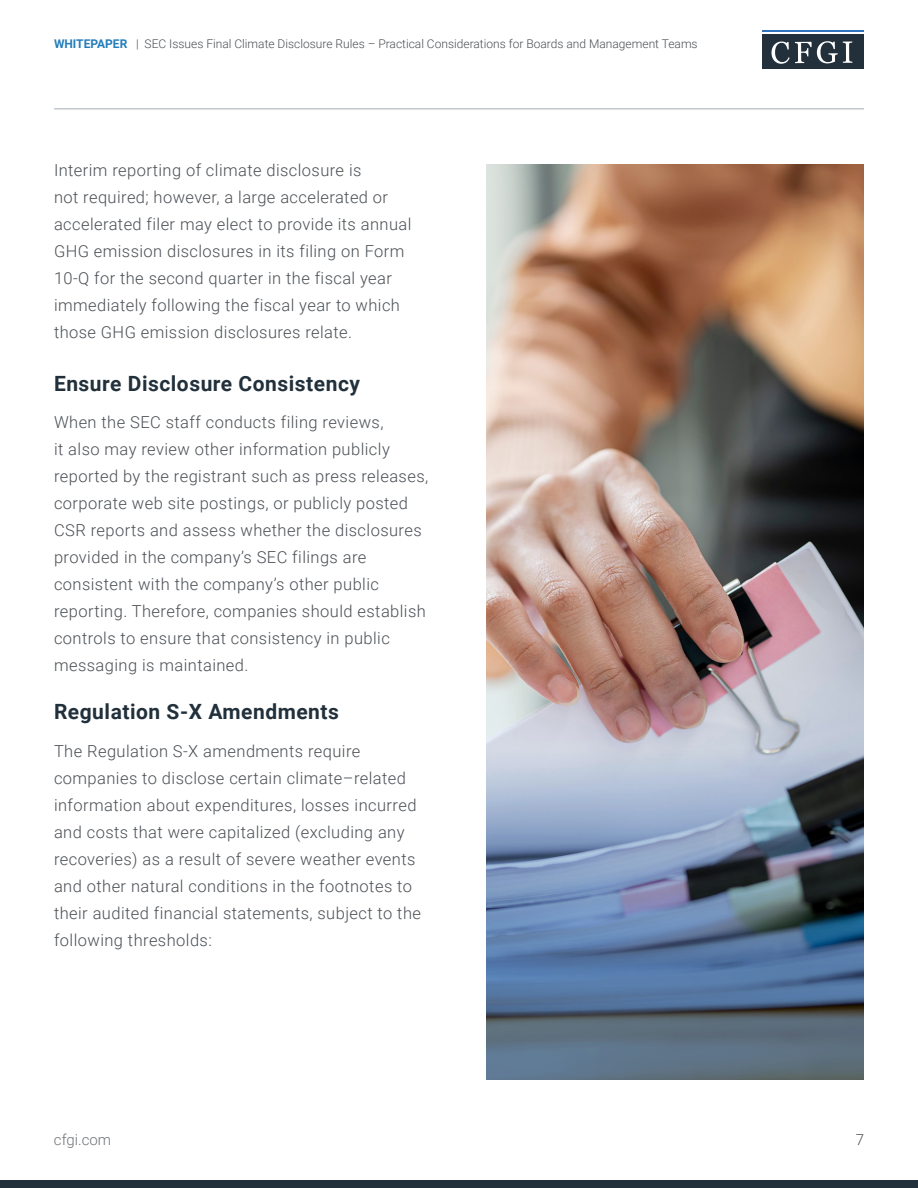
<style>
.page{position:relative;width:918px;height:1188px;background:#fff}
.page>*{position:absolute;margin:0;border:0;box-sizing:border-box;transform-origin:0 0}
.Body_Title{font:700 21px "Roboto";letter-spacing:.025em;color:#21303b}
.Body{font:300 16.5px/27px "Roboto";letter-spacing:.025em;color:#4a4f54}
.t1{font:300 15px "Roboto";color:#6e7276}
.t2{font:300 15px "Roboto";color:#4a4f54}
.t3{font:300 12px "Roboto";color:#4a4f54}
.s1{font-weight:700;color:#247dba}
</style>
<div class="page">
<div style="left:762px;top:35px;width:102px;height:34px;background:#21303b"></div>
<hr style="left:762px;top:31px;width:102px;height:1px;background:#3073ba">
<svg style="left:771px;top:41px;width:81px;height:23px"></svg>
<div style="left:0;top:1180px;width:918px;height:8px;background:#21303b"></div>
<hr style="left:54px;top:108px;width:810px;height:2px;background:#c3c9cf">
<img style="left:486px;top:164px;width:378px;height:502px">
<img style="left:486px;top:666px;width:378px;height:414px">
<p class="t3" style="left:54px;top:35px;width:645px"><span class="s1">WHITEPAPER</span> | SEC Issues Final Climate Disclosure Rules – Practical Considerations for Boards and Management Teams</p>
<p class="Body" style="left:54px;top:156px;width:359px">Interim reporting of climate disclosure is<br>not required; however, a large accelerated or accelerated filer may elect to provide its annual GHG emission disclosures in its filing on Form 10-Q for the second quarter in the fiscal year immediately following the fiscal year to which those GHG emission disclosures relate.</p>
<p class="Body_Title" style="left:54px;top:369px;width:308px">Ensure Disclosure Consistency</p>
<p class="Body" style="left:54px;top:408px;width:376px">When the SEC staff conducts filing reviews,<br>it also may review other information publicly reported by the registrant such as press releases, corporate web site postings, or publicly posted CSR reports and assess whether the disclosures provided in the company’s SEC filings are consistent with the company’s other public reporting. Therefore, companies should establish controls to ensure that consistency in public messaging is maintained.</p>
<p class="Body_Title" style="left:54px;top:697px;width:287px">Regulation S-X Amendments</p>
<p class="Body" style="left:54px;top:737px;width:369px">The Regulation S-X amendments require companies to disclose certain climate–related information about expenditures, losses incurred and costs that were capitalized (excluding any recoveries) as a result of severe weather events and other natural conditions in the footnotes to their audited financial statements, subject to the following thresholds:</p>
<p class="t1" style="left:54px;top:1129px;width:59px">cfgi.com</p>
<p class="t2" style="left:856px;top:1129px;width:10px">7</p>
</div>
